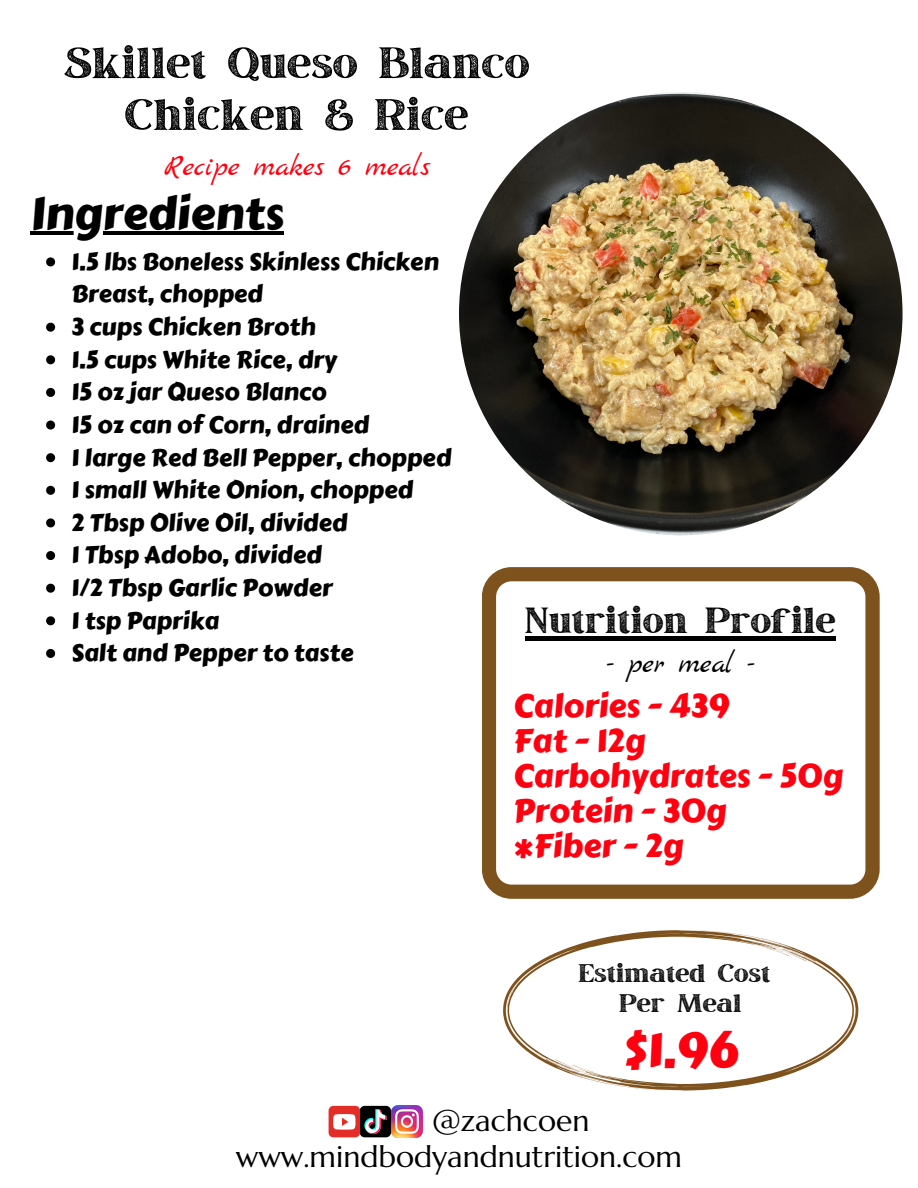
<style>
.page{position:relative;width:918px;height:1188px;background:#fff}
.page>*{position:absolute;margin:0;border:0;box-sizing:border-box;transform-origin:0 0}
.t1{font:52.5px "March Rough";color:#000}
.t2{font:48.45px "Carter One";color:#ff0010}
.t3{font:45px "Carter One";color:#000}
.t4{font:43.35px "March Rough";color:#000}
.t5{font:32.55px "Carter One";color:#ff0010}
.t6{font:30.3px "March Rough";color:#000}
.t7{font:30px "Marcellus";color:#000}
.t8{font:30px "Marck Script";color:#ff0010}
.t9{font:29.85px "Marck Script";color:#000}
.t10{font:24px/32.7px "Carter One";color:#000}
</style>
<div class="page">
<img style="left:459px;top:92px;width:444px;height:443px;border-radius:50%">
<svg style="left:503px;top:958px;width:42px;height:97px"></svg>
<svg style="left:507px;top:959px;width:38px;height:69px"></svg>
<svg style="left:545px;top:930px;width:313px;height:160px"></svg>
<svg style="left:532px;top:1051px;width:115px;height:38px"></svg>
<svg style="left:811px;top:992px;width:44px;height:70px"></svg>
<svg style="left:714px;top:933px;width:115px;height:37px"></svg>
<svg style="left:482px;top:567px;width:397px;height:332px"></svg>
<img style="left:391px;top:1106px;width:32px;height:31px">
<div style="left:329px;top:1106px;width:31px;height:31px;background:#e52d27;border-radius:5px"></div>
<svg style="left:333px;top:1106px;width:58px;height:31px"></svg>
<svg style="left:46px;top:257px;width:9px;height:9px"></svg>
<svg style="left:46px;top:323px;width:9px;height:9px"></svg>
<svg style="left:46px;top:355px;width:9px;height:9px"></svg>
<svg style="left:46px;top:388px;width:9px;height:9px"></svg>
<svg style="left:46px;top:421px;width:9px;height:9px"></svg>
<svg style="left:46px;top:453px;width:9px;height:9px"></svg>
<svg style="left:46px;top:486px;width:9px;height:9px"></svg>
<svg style="left:46px;top:518px;width:9px;height:9px"></svg>
<svg style="left:46px;top:551px;width:9px;height:9px"></svg>
<svg style="left:46px;top:584px;width:9px;height:9px"></svg>
<svg style="left:46px;top:616px;width:9px;height:9px"></svg>
<svg style="left:46px;top:649px;width:9px;height:9px"></svg>
<hr style="left:30px;top:232px;width:254px;height:3px;background:#000">
<hr style="left:525px;top:636px;width:311px;height:4px;background:#000">
<p class="t1" style="left:64px;top:39px;width:467px">Skillet Queso Blanco</p>
<p class="t1" style="left:125px;top:91px;width:345px">Chicken &amp; Rice</p>
<p class="t8" style="left:164px;top:149px;width:268px">Recipe makes 6 meals</p>
<p class="t3" style="left:30px;top:180px;width:255px">Ingredients</p>
<p class="t10" style="left:71px;top:245px;width:369px">1.5 lbs Boneless Skinless Chicken<br>Breast, chopped</p>
<p class="t10" style="left:71px;top:311px;width:246px">3 cups Chicken Broth</p>
<p class="t10" style="left:71px;top:343px;width:267px">1.5 cups White Rice, dry</p>
<p class="t10" style="left:71px;top:376px;width:257px">15 oz jar Queso Blanco</p>
<p class="t10" style="left:71px;top:409px;width:299px">15 oz can of Corn, drained</p>
<p class="t10" style="left:71px;top:441px;width:382px">1 large Red Bell Pepper, chopped</p>
<p class="t10" style="left:71px;top:474px;width:343px">1 small White Onion, chopped</p>
<p class="t10" style="left:71px;top:506px;width:278px">2 Tbsp Olive Oil, divided</p>
<p class="t10" style="left:71px;top:539px;width:252px">1 Tbsp Adobo, divided</p>
<p class="t10" style="left:71px;top:572px;width:263px">1/2 Tbsp Garlic Powder</p>
<p class="t10" style="left:71px;top:604px;width:149px">1 tsp Paprika</p>
<p class="t10" style="left:71px;top:637px;width:284px">Salt and Pepper to taste</p>
<p class="t4" style="left:525px;top:600px;width:312px">Nutrition Profile</p>
<p class="t9" style="left:607px;top:646px;width:148px">- per meal -</p>
<p class="t5" style="left:513px;top:681px;width:218px">Calories - 439</p>
<p class="t5" style="left:513px;top:716px;width:134px">Fat - 12g</p>
<p class="t5" style="left:513px;top:751px;width:331px">Carbohydrates - 50g</p>
<p class="t5" style="left:513px;top:786px;width:215px">Protein - 30g</p>
<p class="t5" style="left:513px;top:821px;width:172px">*Fiber - 2g</p>
<p class="t6" style="left:579px;top:960px;width:193px">Estimated Cost</p>
<p class="t6" style="left:620px;top:990px;width:124px">Per Meal</p>
<p class="t2" style="left:623px;top:1014px;width:117px">$1.96</p>
<p class="t7" style="left:432px;top:1102px;width:159px">@zachcoen</p>
<p class="t7" style="left:236px;top:1138px;width:448px">www.mindbodyandnutrition.com</p>
</div>
